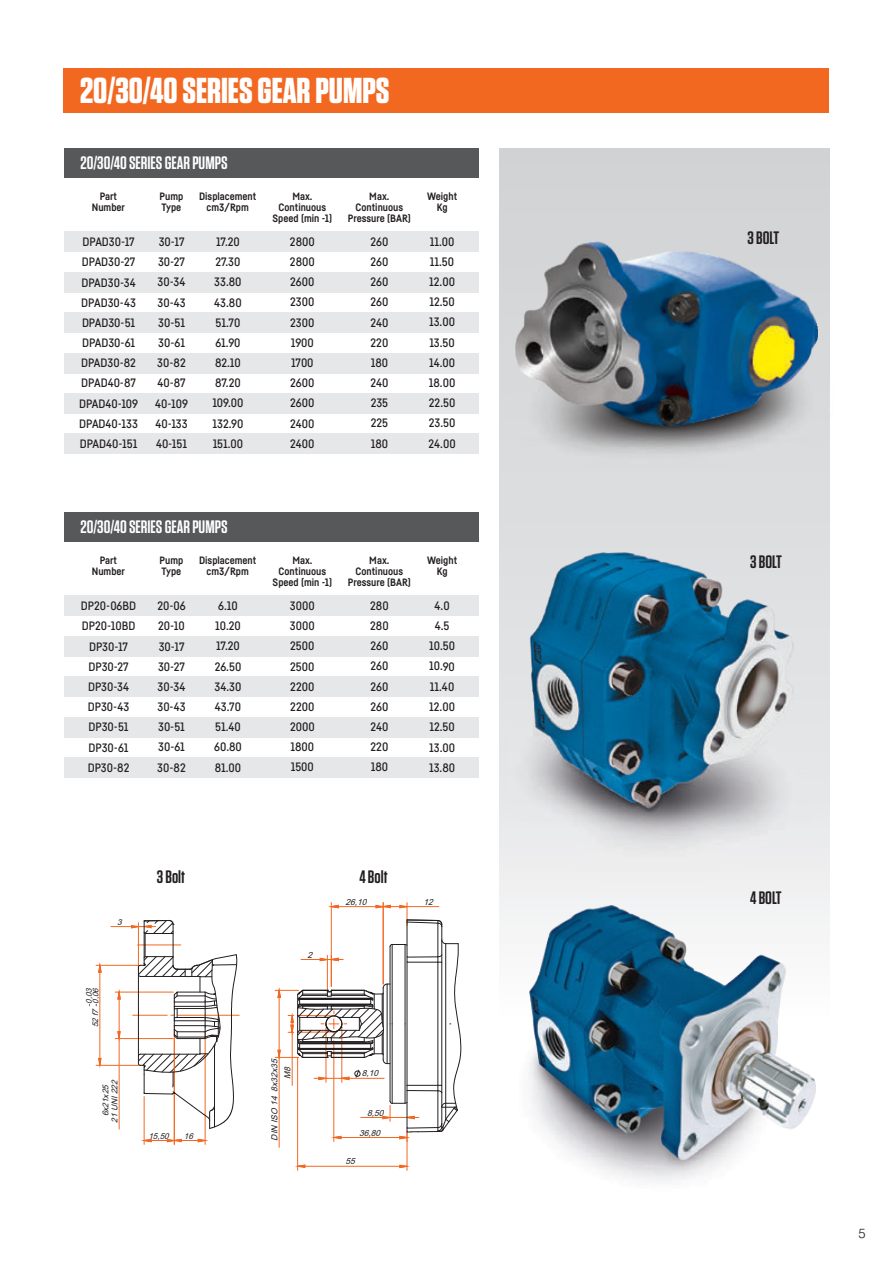
<style>
.page{position:relative;width:892px;height:1263px;background:#fff}
.page>*{position:absolute;margin:0;border:0;box-sizing:border-box;transform-origin:0 0}
.t1{font:700 36px "Tungsten";color:#fff}
.t2{font:600 18px "Tungsten";color:#fff}
.t3{font:600 18px "Tungsten";color:#231f20}
.t4{font:300 13.5px "Swiss 721 BT";color:#231f20}
.t5{font:500 12px/20.1px "Fabrikat";color:#231f20;text-align:justify}
.t6{font:700 10.5px/11.4px "Fabrikat";color:#231f20;text-align:center}
.t7{font:italic 8.4px "Arial";color:#231f20}
.t8{font:italic 8.1px "Arial";color:#231f20}
.t9{font:italic 7.95px "Arial";color:#231f20}
.s1{font-size:7.8px}
</style>
<div class="page">
<div style="left:64px;top:68px;width:765px;height:44px;background:#f36821"></div>
<hr style="left:144px;top:1096px;width:1px;height:48px;background:#f36821">
<hr style="left:174px;top:1029px;width:1px;height:115px;background:#f36821">
<hr style="left:205px;top:1031px;width:1px;height:113px;background:#f36821">
<hr style="left:96px;top:1065px;width:43px;height:1px;background:#f36821">
<hr style="left:96px;top:965px;width:43px;height:1px;background:#f36821">
<svg style="left:98px;top:964px;width:4px;height:102px"></svg>
<svg style="left:111px;top:919px;width:128px;height:223px"></svg>
<hr style="left:297px;top:1057px;width:1px;height:113px;background:#f36821">
<hr style="left:407px;top:1132px;width:1px;height:38px;background:#f36821">
<svg style="left:275px;top:902px;width:187px;height:266px"></svg>
<hr style="left:445px;top:943px;width:1px;height:160px;background:#231f20">
<hr style="left:392px;top:1023px;width:1px;height:80px;background:#231f20">
<hr style="left:392px;top:944px;width:1px;height:79px;background:#231f20">
<div style="left:64px;top:148px;width:414px;height:30px;background:#57585a"></div>
<div style="left:64px;top:512px;width:414px;height:29px;background:#57585a"></div>
<div style="left:64px;top:231px;width:414px;height:21px;background:#e6e7e9"></div>
<div style="left:64px;top:595px;width:414px;height:21px;background:#e6e7e9"></div>
<div style="left:64px;top:272px;width:414px;height:20px;background:#e6e7e9"></div>
<div style="left:64px;top:636px;width:414px;height:20px;background:#e6e7e9"></div>
<div style="left:64px;top:312px;width:414px;height:20px;background:#e6e7e9"></div>
<div style="left:64px;top:676px;width:414px;height:20px;background:#e6e7e9"></div>
<div style="left:64px;top:353px;width:414px;height:20px;background:#e6e7e9"></div>
<div style="left:64px;top:393px;width:414px;height:20px;background:#e6e7e9"></div>
<div style="left:64px;top:433px;width:414px;height:21px;background:#e6e7e9"></div>
<div style="left:64px;top:717px;width:414px;height:20px;background:#e6e7e9"></div>
<div style="left:64px;top:757px;width:414px;height:20px;background:#e6e7e9"></div>
<img style="left:503px;top:234px;width:327px;height:240px">
<img style="left:516px;top:242px;width:302px;height:183px">
<img style="left:499px;top:553px;width:317px;height:345px">
<img style="left:529px;top:905px;width:287px;height:255px">
<h1 class="t1" style="left:80px;top:69px;width:311px">20/30/40 SERIES GEAR PUMPS</h1>
<h2 class="t2" style="left:80px;top:156px;width:149px">20/30/40 SERIES GEAR PUMPS</h2>
<p class="t6" style="left:92px;top:191px;width:35px">Part<br>Number</p>
<p class="t6" style="left:160px;top:191px;width:25px;text-align:left">Pump<br>Type</p>
<p class="t6" style="left:199px;top:191px;width:59px">Displacement cm3/Rpm</p>
<p class="t6" style="left:273px;top:191px;width:61px">Max.<br>Continuous<br>Speed (min -1)</p>
<p class="t6" style="left:348px;top:191px;width:65px">Max.<br>Continuous<br>Pressure (BAR)</p>
<p class="t6" style="left:427px;top:191px;width:32px">Weight<br>Kg</p>
<p class="t5" style="left:79px;top:233px;width:61px;text-align:left">DPAD30‐17<br>DPAD30‐27<br>DPAD30‐34<br>DPAD30‐43<br>DPAD30‐51<br>DPAD30‐61<br>DPAD30‐82<br>DPAD40-87<br>DPAD40‐109<br>DPAD40‐133<br>DPAD40‐151</p>
<p class="t5" style="left:155px;top:233px;width:34px;text-align:left">30‐17<br>30‐27<br>30‐34<br>30‐43<br>30‐51<br>30‐61<br>30‐82<br>40-87<br>40‐109<br>40‐133<br>40‐151</p>
<p class="t5" style="left:212px;top:233px;width:33px;text-align:center">17.20<br>27.30<br>33.80<br>43.80<br>51.70<br>61.90<br>82.10<br>87.20<br>109.00<br>132.90<br>151.00</p>
<p class="t5" style="left:290px;top:232px;width:26px">2800<br>2800<br>2600<br>2300<br>2300<br>1900<br>1700<br>2600<br>2600<br>2400<br>2400</p>
<p class="t5" style="left:370px;top:232px;width:20px">260<br>260<br>260<br>260<br>240<br>220<br>180<br>240<br>235<br>225<br>180</p>
<p class="t5" style="left:429px;top:232px;width:29px;text-align:left">11.00<br>11.50<br>12.00<br>12.50<br>13.00<br>13.50<br>14.00<br>18.00<br>22.50<br>23.50<br>24.00</p>
<h2 class="t2" style="left:80px;top:520px;width:149px">20/30/40 SERIES GEAR PUMPS</h2>
<p class="t6" style="left:92px;top:555px;width:35px">Part<br>Number</p>
<p class="t6" style="left:160px;top:555px;width:25px;text-align:left">Pump<br>Type</p>
<p class="t6" style="left:199px;top:555px;width:59px">Displacement cm3/Rpm</p>
<p class="t6" style="left:273px;top:555px;width:61px">Max.<br>Continuous<br>Speed (min -1)</p>
<p class="t6" style="left:348px;top:555px;width:65px">Max.<br>Continuous<br>Pressure (BAR)</p>
<p class="t6" style="left:427px;top:555px;width:32px">Weight<br>Kg</p>
<p class="t5" style="left:81px;top:597px;width:57px;text-align:center">DP20‐06BD<br>DP20‐10BD<br>DP30‐17<br>DP30‐27<br>DP30‐34<br>DP30‐43<br>DP30‐51<br>DP30‐61<br>DP30‐82</p>
<p class="t5" style="left:157px;top:597px;width:30px">20‐06<br>20‐10<br>30‐17<br>30‐27<br>30‐34<br>30‐43<br>30‐51<br>30‐61<br>30‐82</p>
<p class="t5" style="left:214px;top:597px;width:29px;text-align:center">6.10<br>10.20<br>17.20<br>26.50<br>34.30<br>43.70<br>51.40<br>60.80<br>81.00</p>
<p class="t5" style="left:290px;top:596px;width:26px">3000<br>3000<br>2500<br>2500<br>2200<br>2200<br>2000<br>1800<br>1500</p>
<p class="t5" style="left:370px;top:596px;width:20px">280<br>280<br>260<br>260<br>260<br>260<br>240<br>220<br>180</p>
<p class="t5" style="left:429px;top:596px;width:28px;text-align:center">4.0<br>4.5<br>10.50<br>10.90<br>11.40<br>12.00<br>12.50<br>13.00<br>13.80</p>
<p class="t8" style="left:117px;top:917px;width:8px">3</p>
<p class="t9" style="left:91px;top:1027px;width:40px;rotate:-90deg">52 f7 <span class="s1">-</span>0,06</p>
<p class="t9" style="left:85px;top:1007px;width:20px;rotate:-90deg"><span class="s1">-</span>0,03</p>
<p class="t8" style="left:110px;top:1123px;width:44px;rotate:-90deg">21 UNI 222</p>
<p class="t8" style="left:101px;top:1116px;width:32px;rotate:-90deg">6x21x25</p>
<h2 class="t3" style="left:157px;top:871px;width:30px">3 Bolt</h2>
<p class="t8" style="left:148px;top:1131px;width:23px">15,50</p>
<p class="t8" style="left:184px;top:1131px;width:12px">16</p>
<h2 class="t3" style="left:359px;top:871px;width:30px">4 Bolt</h2>
<p class="t7" style="left:307px;top:949px;width:8px">2</p>
<p class="t7" style="left:345px;top:896px;width:24px">26,10</p>
<p class="t7" style="left:423px;top:896px;width:12px">12</p>
<p class="t7" style="left:270px;top:1140px;width:83px;rotate:-90deg">DIN ISO 14 8x32x35</p>
<p class="t7" style="left:283px;top:1079px;width:13px;rotate:-90deg">M8</p>
<p class="t7" style="left:362px;top:1068px;width:19px">8,10</p>
<p class="t7" style="left:367px;top:1107px;width:19px">8,50</p>
<p class="t7" style="left:359px;top:1127px;width:24px">36,80</p>
<p class="t7" style="left:346px;top:1156px;width:12px">55</p>
<h2 class="t3" style="left:747px;top:231px;width:33px">3 BOLT</h2>
<h2 class="t3" style="left:750px;top:555px;width:33px">3 BOLT</h2>
<h2 class="t3" style="left:750px;top:891px;width:33px">4 BOLT</h2>
<p class="t4" style="left:858px;top:1228px;width:9px">5</p>
</div>
